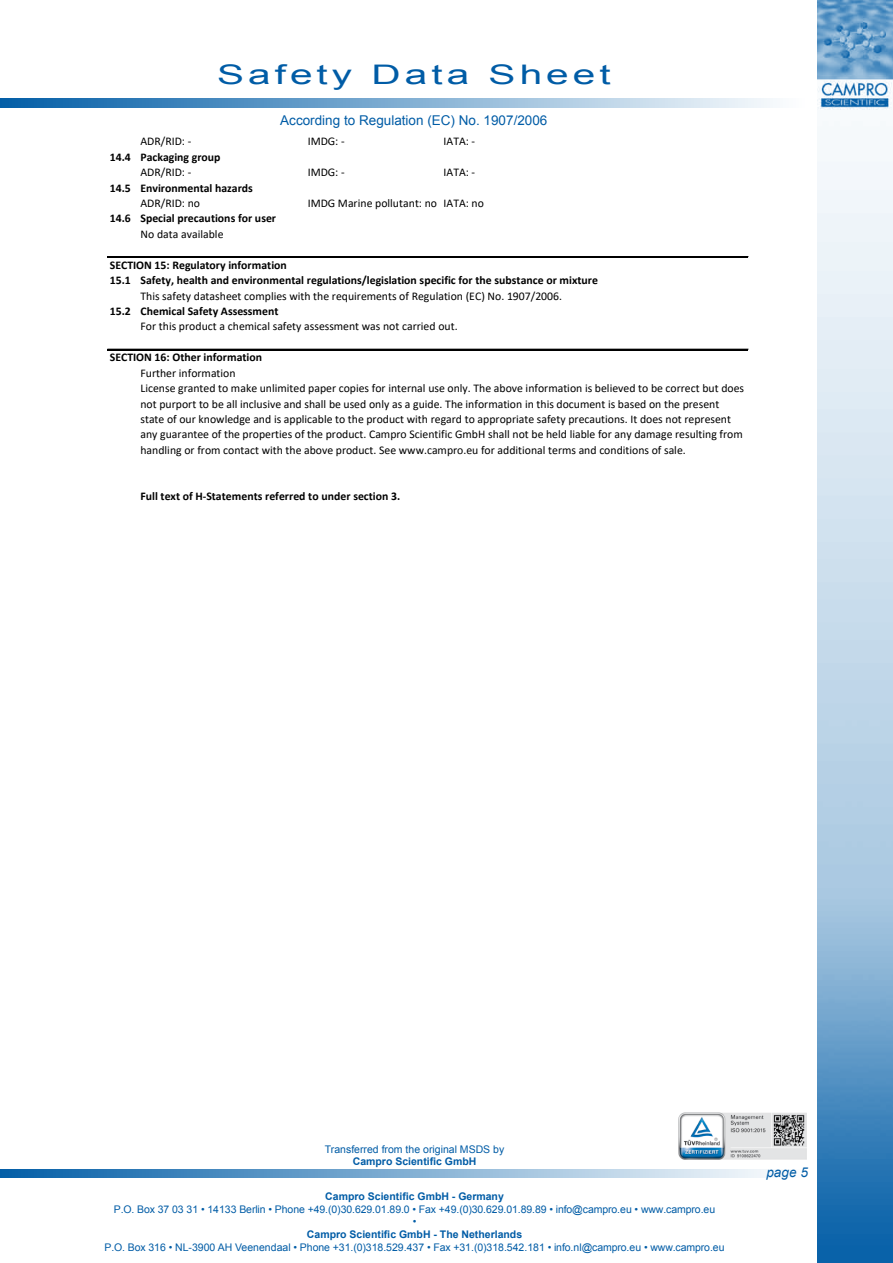
<style>
.page{position:relative;width:893px;height:1263px;background:#fff}
.page>*{position:absolute;margin:0;border:0;box-sizing:border-box;transform-origin:0 0}
.t1{font:27px "Arial";letter-spacing:.1em;color:#005ca6;scale:1.5 1}
.t2{font:13.5px "Arial";color:#005ca6}
.t3{font:italic 13.5px "Arial";color:#005ca6}
.t4{font:11.7px/15.5px "Calibri";color:#000}
.t5{font:700 11.7px/15.5px "Calibri";color:#000}
.t6{font:10.5px/12.6px "Arial";letter-spacing:-.01em;color:#005ca6;text-align:center}
.t7{font:700 10.5px "Arial";color:#005ca6}
</style>
<div class="page">
<svg style="left:0;top:1169px;width:773px;height:9px"></svg>
<img style="left:817px;top:0;width:76px;height:1263px">
<svg style="left:0;top:99px;width:773px;height:8px"></svg>
<img style="left:678px;top:1112px;width:128px;height:48px">
<hr style="left:108px;top:256px;width:640px;height:1px;background:#000">
<hr style="left:108px;top:257px;width:640px;height:1px;background:#000">
<hr style="left:108px;top:349px;width:640px;height:1px;background:#000">
<h1 class="t1" style="left:217px;top:57px;width:264px">Safety Data Sheet</h1>
<p class="t2" style="left:280px;top:112px;width:269px">According to Regulation (EC) No. 1907/2006</p>
<p class="t4" style="left:141px;top:133px;width:52px">ADR/RID: -</p>
<p class="t4" style="left:308px;top:133px;width:38px">IMDG: -</p>
<p class="t4" style="left:444px;top:133px;width:33px">IATA: -</p>
<p class="t5" style="left:110px;top:149px;width:112px">14.4 Packaging group</p>
<p class="t4" style="left:141px;top:164px;width:52px">ADR/RID: -</p>
<p class="t4" style="left:308px;top:164px;width:38px">IMDG: -</p>
<p class="t4" style="left:444px;top:164px;width:33px">IATA: -</p>
<p class="t5" style="left:110px;top:180px;width:145px">14.5 Environmental hazards</p>
<p class="t4" style="left:141px;top:195px;width:61px">ADR/RID: no</p>
<p class="t4" style="left:308px;top:195px;width:178px">IMDG Marine pollutant: no IATA: no</p>
<p class="t5" style="left:110px;top:211px;width:168px">14.6 Special precautions for user</p>
<p class="t4" style="left:141px;top:226px;width:85px">No data available</p>
<p class="t5" style="left:110px;top:257px;width:490px">SECTION 15: Regulatory information<br>15.1 Safety, health and environmental regulations/legislation specific for the substance or mixture</p>
<p class="t4" style="left:141px;top:288px;width:423px">This safety datasheet complies with the requirements of Regulation (EC) No. 1907/2006.</p>
<p class="t5" style="left:110px;top:303px;width:170px">15.2 Chemical Safety Assessment</p>
<p class="t4" style="left:141px;top:318px;width:319px">For this product a chemical safety assessment was not carried out.</p>
<p class="t5" style="left:110px;top:349px;width:154px">SECTION 16: Other information</p>
<p class="t4" style="left:140px;top:365px;width:605px">Further information<br>License granted to make unlimited paper copies for internal use only. The above information is believed to be correct but does not purport to be all inclusive and shall be used only as a guide. The information in this document is based on the present state of our knowledge and is applicable to the product with regard to appropriate safety precautions. It does not represent any guarantee of the properties of the product. Campro Scientific GmbH shall not be held liable for any damage resulting from handling or from contact with the above product. See www.campro.eu for additional terms and conditions of sale.</p>
<p class="t5" style="left:141px;top:488px;width:261px">Full text of H-Statements referred to under section 3.</p>
<p class="t6" style="left:325px;top:1143px;width:181px">Transferred from the original MSDS by</p>
<p class="t7" style="left:353px;top:1155px;width:125px">Campro Scientific GmbH</p>
<p class="t7" style="left:325px;top:1189px;width:180px">Campro Scientific GmbH - Germany</p>
<p class="t6" style="left:114px;top:1203px;width:603px">P.O. Box 37 03 31 • 14133 Berlin • Phone +49.(0)30.629.01.89.0 • Fax +49.(0)30.629.01.89.89 • info@campro.eu • www.campro.eu •</p>
<p class="t7" style="left:307px;top:1227px;width:217px">Campro Scientific GmbH - The Netherlands</p>
<p class="t6" style="left:104px;top:1241px;width:622px">P.O. Box 316 • NL-3900 AH Veenendaal • Phone +31.(0)318.529.437 • Fax +31.(0)318.542.181 • info.nl@campro.eu • www.campro.eu</p>
<p class="t3" style="left:766px;top:1164px;width:43px">page 5</p>
</div>
